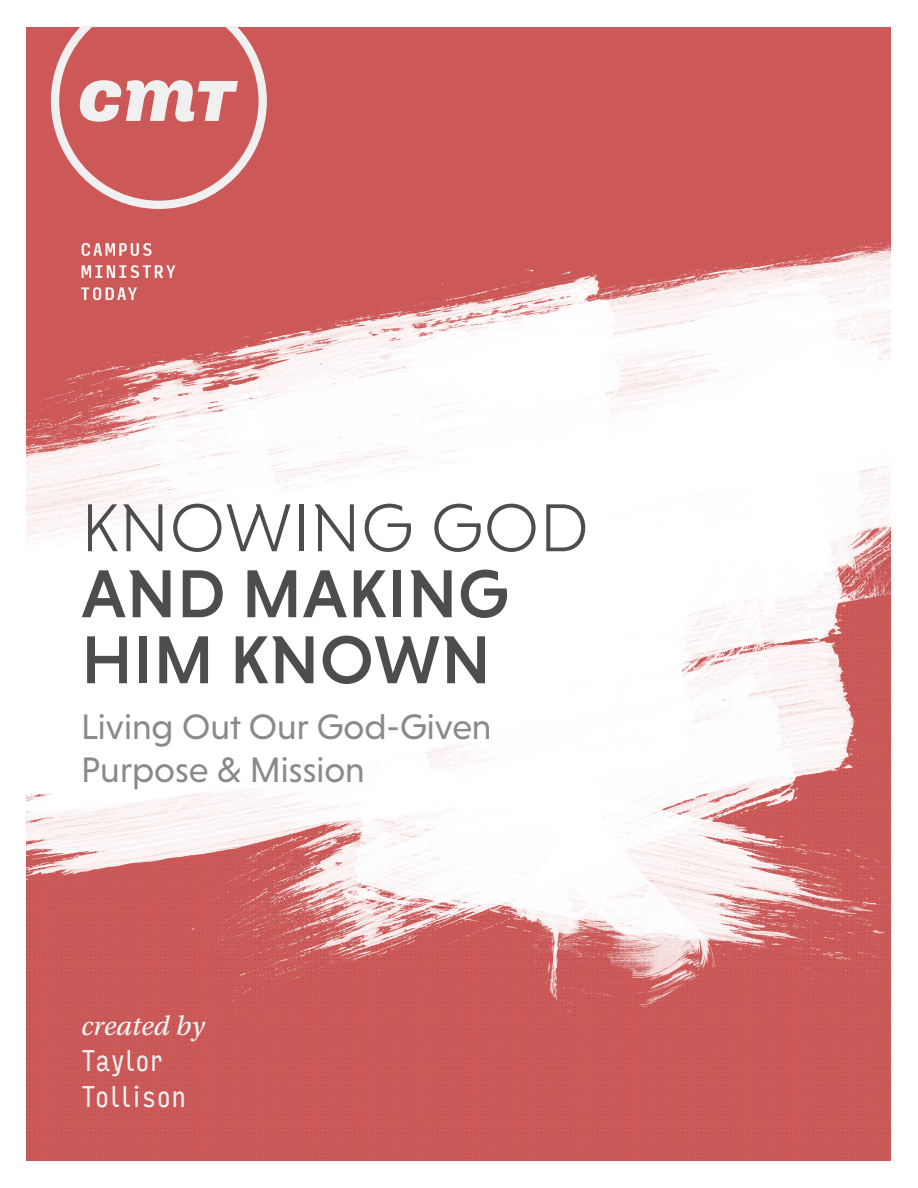
<style>
.page{position:relative;width:918px;height:1188px;background:#fff}
.page>*{position:absolute;margin:0;border:0;box-sizing:border-box;transform-origin:0 0}
.t1{font:500 69px/66px "Niveau Grotesk";letter-spacing:.015em;color:#4d4d4d}
.t2{font:36px "Niveau Grotesk";color:#8a8a8a}
.t3{font:28.5px "Input Sans Compressed";color:#f0f0f0}
.t4{font:28.5px "Utopia Std Capt It";color:#f0f0f0}
.s1{font-weight:300}
</style>
<div class="page">
<img style="left:27px;top:27px;width:864px;height:1134px">
<svg style="left:82px;top:243px;width:70px;height:13px"></svg>
<svg style="left:82px;top:265px;width:94px;height:13px"></svg>
<svg style="left:81px;top:287px;width:56px;height:13px"></svg>
<svg style="left:51px;top:27px;width:216px;height:182px"></svg>
<p class="t1" style="left:81px;top:494px;width:509px"><span class="s1">KNOWING GOD<br></span>AND MAKING<br>HIM KNOWN</p>
<p class="t2" style="left:81px;top:706px;width:412px">Living Out Our God-Given</p>
<p class="t2" style="left:81px;top:750px;width:285px">Purpose &amp; Mission</p>
<p class="t4" style="left:81px;top:1010px;width:125px">created by</p>
<p class="t3" style="left:81px;top:1035px;width:83px">Taylor</p>
<p class="t3" style="left:81px;top:1071px;width:107px">Tollison</p>
</div>
